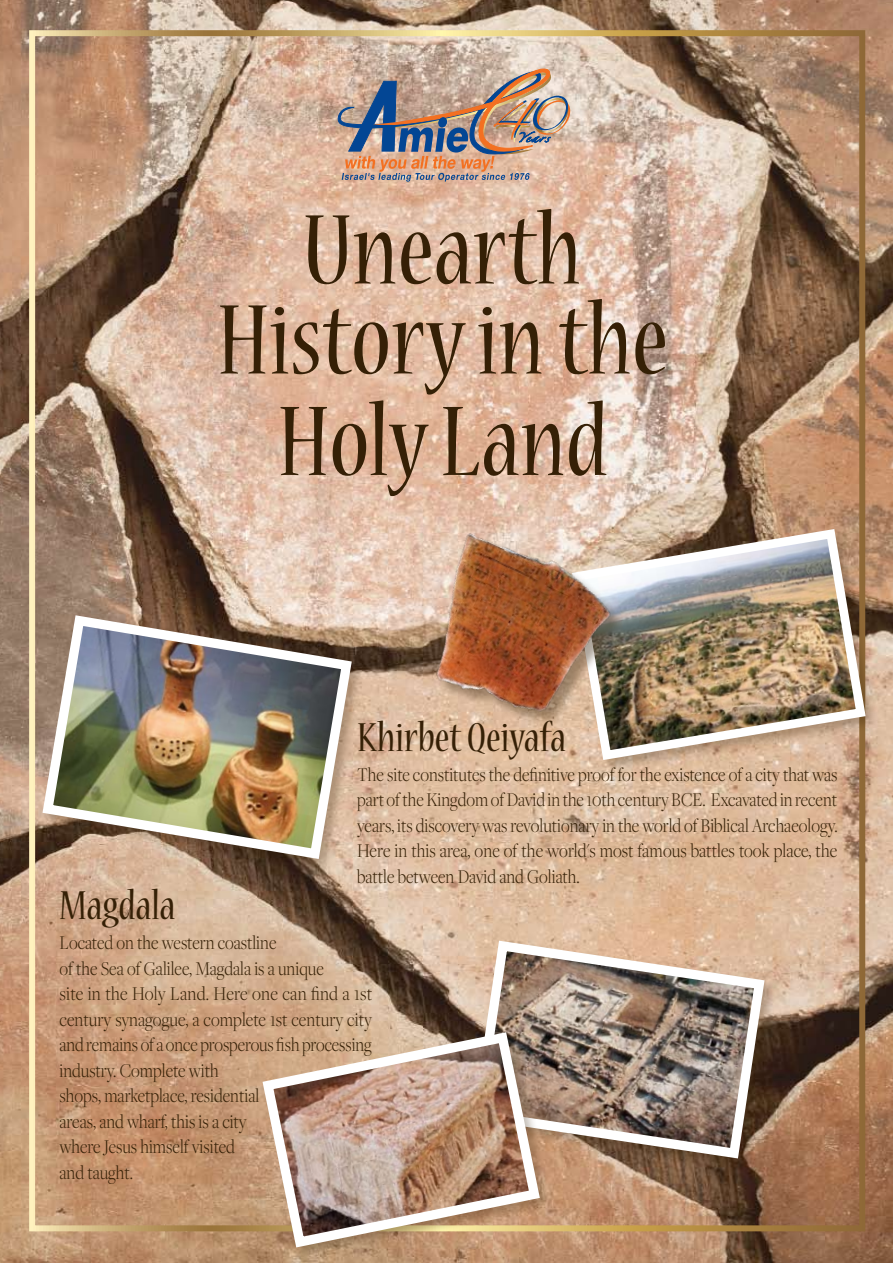
<style>
.page{position:relative;width:893px;height:1263px;background:#fff}
.page>*{position:absolute;margin:0;border:0;box-sizing:border-box;transform-origin:0 0}
.t1{font:condensed 110.25px/90px "Nueva Std";color:#352006;text-align:center}
.t2{font:condensed 45px "Nueva Std";color:#352006}
.t3{font:300 20.25px/25.5px "Freight Disp Pro";color:#352006;text-align:justify;scale:.88 1}
</style>
<div class="page">
<img style="left:0;top:0;width:893px;height:1263px">
<img style="left:338px;top:69px;width:232px;height:113px">
<div style="left:470px;top:938px;width:316px;height:241px;background:#352006;opacity:.3"></div>
<img style="left:467px;top:935px;width:303px;height:229px">
<div style="left:260px;top:1030px;width:301px;height:233px;background:#352006;opacity:.3"></div>
<img style="left:257px;top:1027px;width:288px;height:226px">
<div style="left:40px;top:613px;width:333px;height:266px;background:#352006;opacity:.3"></div>
<img style="left:37px;top:610px;width:320px;height:254px">
<div style="left:570px;top:527px;width:316px;height:253px;background:#352006;opacity:.3"></div>
<img style="left:625px;top:524px;width:246px;height:241px">
<div style="left:436px;top:534px;width:246px;height:242px;background:#352006;opacity:.4"></div>
<img style="left:402px;top:521px;width:223px;height:219px">
<h1 class="t1" style="left:217px;top:211px;width:452px">Unearth<br>Historyinthe</h1>
<h1 class="t1" style="left:277px;top:402px;width:331px">HolyLand</h1>
<h2 class="t2" style="left:357px;top:717px;width:210px">KhirbetQeiyafa</h2>
<p class="t3" style="left:357px;top:761px;width:547px">The site constitutes the definitive proof for the existence of a city that was partoftheKingdomofDavidinthe10thcenturyBCE. Excavatedinrecent years, its discovery was revolutionary in the world of Biblical Archaeology.<br>Here in this area, one of the worlds' most famous battles took place, the battle between David and Goliath.</p>
<h2 class="t2" style="left:60px;top:885px;width:118px">Magdala</h2>
<p class="t3" style="left:60px;top:929px;width:357px;text-align:left">Located on the western coastline<br>of the Sea of Galilee, Magdala ais unique<br>site in the Holy Land. Here one can find 1a st century synagogue a, complete s t1 century city andremainsofaonceprosperousfishprocessing industry. Complete with<br>shops, marketplace, residential<br>areas, and wharf, this ais city<br>where Jesus himself visited<br>and taught.</p>
</div>
